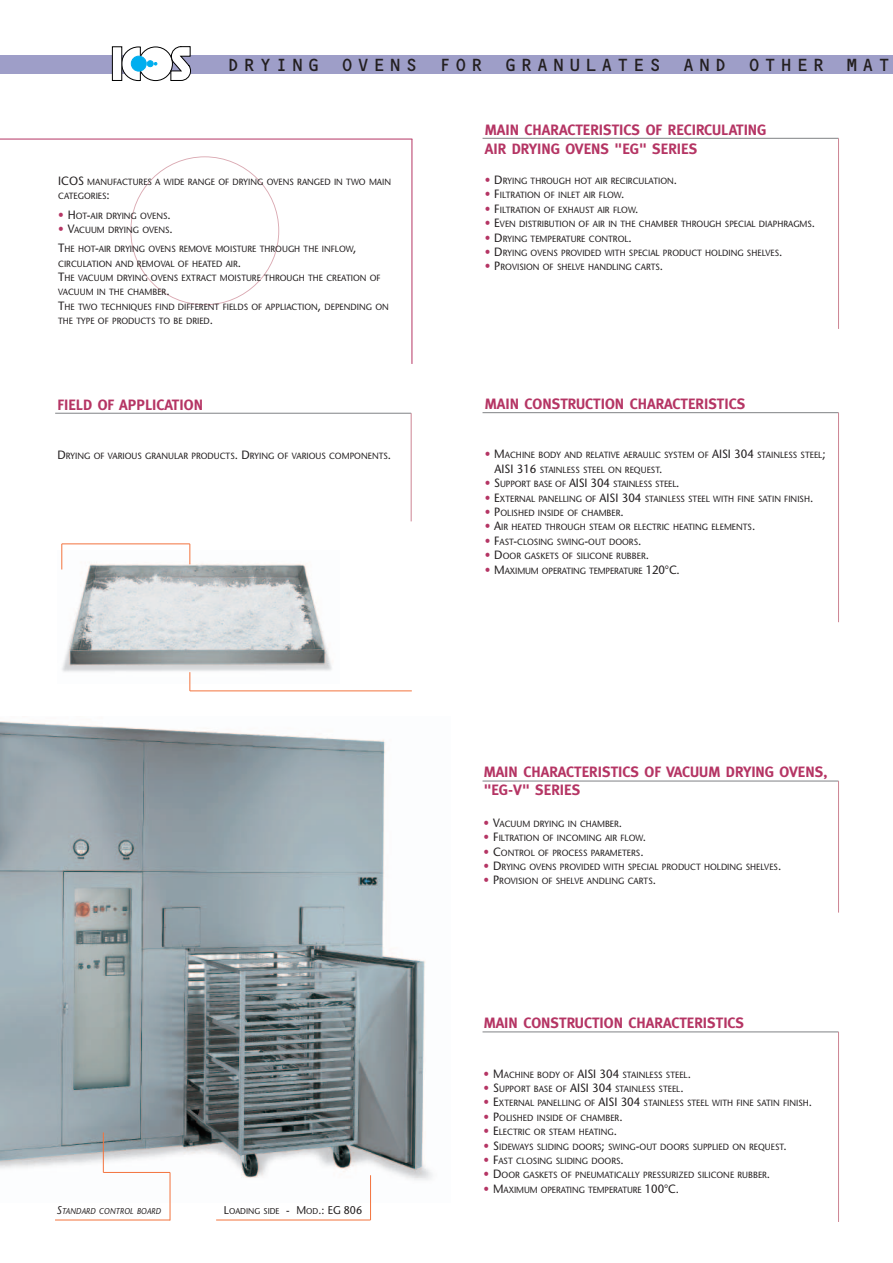
<style>
.page{position:relative;width:893px;height:1263px;background:#fff}
.page>*{position:absolute;margin:0;border:0;box-sizing:border-box;transform-origin:0 0}
.t1{font:18px "OCRB";letter-spacing:.175em;color:#231f20}
.t2{font:700 15px/18px "Meta";color:#b53564}
.t3{font:9px/14.4px "Stone Sans";color:#231f20;scale:.95 1}
.t4{font:9px "Stone Sans";color:#231f20;scale:.94 1}
.t5{font:8.4px "Stone Sans";color:#231f20;scale:.94 1}
.t6{font:italic 8.4px "Stone Sans";color:#231f20;scale:.94 1}
.s1{font-size:12px}
.s2{font-size:12px;color:#b53564}
.s3{font-size:11.25px}
</style>
<div class="page">
<img style="left:61px;top:551px;width:271px;height:133px">
<img style="left:0;top:721px;width:433px;height:481px">
<hr style="left:216px;top:1220px;width:155px;height:1px;background:#f3733d">
<hr style="left:55px;top:1220px;width:115px;height:1px;background:#f3733d">
<hr style="left:370px;top:1175px;width:1px;height:45px;background:#f3733d">
<hr style="left:103px;top:1172px;width:67px;height:1px;background:#f3733d">
<hr style="left:170px;top:1172px;width:1px;height:48px;background:#f3733d">
<hr style="left:103px;top:1132px;width:1px;height:40px;background:#f3733d">
<hr style="left:62px;top:544px;width:128px;height:1px;background:#f3733d">
<svg style="left:61px;top:544px;width:1px;height:25px"></svg>
<svg style="left:190px;top:544px;width:1px;height:20px"></svg>
<svg style="left:190px;top:672px;width:1px;height:19px"></svg>
<hr style="left:190px;top:691px;width:222px;height:1px;background:#f3733d">
<svg style="left:130px;top:156px;width:149px;height:149px"></svg>
<div style="left:0;top:55px;width:893px;height:19px;background:#9e9ec8"></div>
<div style="left:139px;top:47px;width:33px;height:34px;background:#fff;border-radius:50%"></div>
<div style="left:138px;top:47px;width:35px;height:34px;border:1px solid #000;border-radius:50%"></div>
<svg style="left:122px;top:46px;width:19px;height:35px"></svg>
<div style="left:112px;top:47px;width:10px;height:33px;background:#fff"></div>
<div style="left:112px;top:46px;width:10px;height:35px;border:1px solid #000"></div>
<svg style="left:170px;top:46px;width:21px;height:35px"></svg>
<div style="left:131px;top:56px;width:15px;height:15px;background:#00aeef;border-radius:50%"></div>
<div style="left:131px;top:56px;width:15px;height:15px;border:1px solid #00aeef;border-radius:50%"></div>
<svg style="left:147px;top:61px;width:10px;height:6px"></svg>
<hr style="left:482px;top:780px;width:356px;height:1px;background:#808285">
<hr style="left:838px;top:781px;width:1px;height:131px;background:#cd8493">
<hr style="left:482px;top:1031px;width:356px;height:1px;background:#808285">
<hr style="left:838px;top:1032px;width:1px;height:190px;background:#cd8493">
<hr style="left:411px;top:139px;width:1px;height:225px;background:#b53564">
<hr style="left:0;top:139px;width:412px;height:1px;background:#b53564">
<hr style="left:482px;top:138px;width:356px;height:1px;background:#808285">
<hr style="left:838px;top:138px;width:1px;height:191px;background:#cd8493">
<hr style="left:482px;top:412px;width:356px;height:1px;background:#808285">
<hr style="left:838px;top:413px;width:1px;height:209px;background:#cd8493">
<hr style="left:55px;top:413px;width:356px;height:1px;background:#808285">
<hr style="left:411px;top:413px;width:1px;height:108px;background:#cd8493">
<h1 class="t1" style="left:227px;top:58px;width:665px">DRYING OVENS FOR GRANULATES AND OTHER MAT</h1>
<h2 class="t2" style="left:485px;top:120px;width:283px;line-height:19.5px">MAIN CHARACTERISTICS OF RECIRCULATING<br>AIR DRYING OVENS "EG" SERIES</h2>
<p class="t3" style="left:58px;top:175px;width:352px"><span class="s1">ICOS</span> MANUFACTURES A WIDE RANGE OF DRYING OVENS RANGED IN TWO MAIN<br>CATEGORIES<span class="s1">:</span></p>
<p class="t3" style="left:58px;top:209px;width:120px"><span class="s2">•</span> <span class="s1">H</span>OT<span class="s1">-</span>AIR DRYING OVENS<span class="s1">.</span></p>
<p class="t3" style="left:58px;top:221px;width:315px;line-height:19.4px"><span class="s2">•</span> <span class="s1">V</span>ACUUM DRYING OVENS<span class="s1">.<br>T</span>HE HOT<span class="s1">-</span>AIR DRYING OVENS REMOVE MOISTURE THROUGH THE INFLOW<span class="s1">,</span></p>
<p class="t3" style="left:58px;top:257px;width:350px">CIRCULATION AND REMOVAL OF HEATED AIR<span class="s1">.<br>T</span>HE VACUUM DRYING OVENS EXTRACT MOISTURE THROUGH THE CREATION OF VACUUM IN THE CHAMBER<span class="s1">.<br>T</span>HE TWO TECHNIQUES FIND DIFFERENT FIELDS OF APPLIACTION<span class="s1">,</span> DEPENDING ON THE TYPE OF PRODUCTS TO BE DRIED<span class="s1">.</span></p>
<p class="t3" style="left:485px;top:175px;width:204px"><span class="s2">•</span> <span class="s1">D</span>RYING THROUGH HOT AIR RECIRCULATION<span class="s1">.</span></p>
<p class="t3" style="left:485px;top:189px;width:149px"><span class="s2">•</span> <span class="s1">F</span>ILTRATION OF INLET AIR FLOW<span class="s1">.</span></p>
<p class="t3" style="left:485px;top:203px;width:163px"><span class="s2">•</span> <span class="s1">F</span>ILTRATION OF EXHAUST AIR FLOW<span class="s1">.</span></p>
<p class="t3" style="left:485px;top:218px;width:349px"><span class="s2">•</span> <span class="s1">E</span>VEN DISTRIBUTION OF AIR IN THE CHAMBER THROUGH SPECIAL DIAPHRAGMS<span class="s1">.</span></p>
<p class="t3" style="left:485px;top:232px;width:156px"><span class="s2">•</span> <span class="s1">D</span>RYING TEMPERATURE CONTROL<span class="s1">.</span></p>
<p class="t3" style="left:485px;top:247px;width:315px"><span class="s2">•</span> <span class="s1">D</span>RYING OVENS PROVIDED WITH SPECIAL PRODUCT HOLDING SHELVES<span class="s1">.</span></p>
<p class="t3" style="left:485px;top:261px;width:189px"><span class="s2">•</span> <span class="s1">P</span>ROVISION OF SHELVE HANDLING CARTS<span class="s1">.</span></p>
<h2 class="t2" style="left:57px;top:395px;width:147px">FIELD OF APPLICATION</h2>
<h2 class="t2" style="left:485px;top:395px;width:262px">MAIN CONSTRUCTION CHARACTERISTICS</h2>
<p class="t3" style="left:57px;top:450px;width:353px"><span class="s1">D</span>RYING OF VARIOUS GRANULAR PRODUCTS<span class="s1">. D</span>RYING OF VARIOUS COMPONENTS<span class="s1">.</span></p>
<p class="t3" style="left:495px;top:449px;width:350px;text-indent:-10px"><span class="s2">•</span> <span class="s1">M</span>ACHINE BODY AND RELATIVE AERAULIC SYSTEM OF <span class="s1">AISI 304</span> STAINLESS STEEL<span class="s1">;<br>AISI 316</span> STAINLESS STEEL ON REQUEST<span class="s1">.</span></p>
<p class="t3" style="left:485px;top:478px;width:207px"><span class="s2">•</span> <span class="s1">S</span>UPPORT BASE OF <span class="s1">AISI 304</span> STAINLESS STEEL<span class="s1">.</span></p>
<p class="t3" style="left:485px;top:492px;width:347px"><span class="s2">•</span> <span class="s1">E</span>XTERNAL PANELLING OF <span class="s1">AISI 304</span> STAINLESS STEEL WITH FINE SATIN FINISH<span class="s1">.</span></p>
<p class="t3" style="left:485px;top:507px;width:148px"><span class="s2">•</span> <span class="s1">P</span>OLISHED INSIDE OF CHAMBER<span class="s1">.</span></p>
<p class="t3" style="left:485px;top:521px;width:286px"><span class="s2">•</span> <span class="s1">A</span>IR HEATED THROUGH STEAM OR ELECTRIC HEATING ELEMENTS<span class="s1">.</span></p>
<p class="t3" style="left:485px;top:535px;width:166px"><span class="s2">•</span> <span class="s1">F</span>AST<span class="s1">-</span>CLOSING SWING<span class="s1">-</span>OUT DOORS<span class="s1">.</span></p>
<p class="t3" style="left:485px;top:550px;width:174px"><span class="s2">•</span> <span class="s1">D</span>OOR GASKETS OF SILICONE RUBBER<span class="s1">.</span></p>
<p class="t3" style="left:485px;top:564px;width:207px"><span class="s2">•</span> <span class="s1">M</span>AXIMUM OPERATING TEMPERATURE <span class="s1">120°C.</span></p>
<h2 class="t2" style="left:484px;top:763px;width:345px">MAIN CHARACTERISTICS OF VACUUM DRYING OVENS, "EG-V" SERIES</h2>
<p class="t3" style="left:484px;top:817px;width:147px"><span class="s2">•</span> <span class="s1">V</span>ACUUM DRYING IN CHAMBER<span class="s1">.</span></p>
<p class="t3" style="left:484px;top:832px;width:173px"><span class="s2">•</span> <span class="s1">F</span>ILTRATION OF INCOMING AIR FLOW<span class="s1">.</span></p>
<p class="t3" style="left:484px;top:846px;width:170px"><span class="s2">•</span> <span class="s1">C</span>ONTROL OF PROCESS PARAMETERS<span class="s1">.</span></p>
<p class="t3" style="left:484px;top:861px;width:315px"><span class="s2">•</span> <span class="s1">D</span>RYING OVENS PROVIDED WITH SPECIAL PRODUCT HOLDING SHELVES<span class="s1">.</span></p>
<p class="t3" style="left:484px;top:875px;width:183px"><span class="s2">•</span> <span class="s1">P</span>ROVISION OF SHELVE ANDLING CARTS<span class="s1">.</span></p>
<h2 class="t2" style="left:484px;top:1014px;width:262px">MAIN CONSTRUCTION CHARACTERISTICS</h2>
<p class="t3" style="left:484px;top:1068px;width:220px"><span class="s2">•</span> <span class="s1">M</span>ACHINE BODY OF <span class="s1">AISI 304</span> STAINLESS STEEL<span class="s1">.</span></p>
<p class="t3" style="left:484px;top:1083px;width:212px"><span class="s2">•</span> <span class="s1">S</span>UPPORT BASE OF <span class="s1">AISI 304</span> STAINLESS STEEL<span class="s1">.</span></p>
<p class="t3" style="left:484px;top:1097px;width:347px"><span class="s2">•</span> <span class="s1">E</span>XTERNAL PANELLING OF <span class="s1">AISI 304</span> STAINLESS STEEL WITH FINE SATIN FINISH<span class="s1">.</span></p>
<p class="t3" style="left:484px;top:1111px;width:148px"><span class="s2">•</span> <span class="s1">P</span>OLISHED INSIDE OF CHAMBER<span class="s1">.</span></p>
<p class="t3" style="left:484px;top:1126px;width:142px"><span class="s2">•</span> <span class="s1">E</span>LECTRIC OR STEAM HEATING<span class="s1">.</span></p>
<p class="t3" style="left:484px;top:1140px;width:321px"><span class="s2">•</span> <span class="s1">S</span>IDEWAYS SLIDING DOORS<span class="s1">;</span> SWING<span class="s1">-</span>OUT DOORS SUPPLIED ON REQUEST<span class="s1">.</span></p>
<p class="t3" style="left:484px;top:1155px;width:149px"><span class="s2">•</span> <span class="s1">F</span>AST CLOSING SLIDING DOORS<span class="s1">.</span></p>
<p class="t3" style="left:484px;top:1169px;width:303px"><span class="s2">•</span> <span class="s1">D</span>OOR GASKETS OF PNEUMATICALLY PRESSURIZED SILICONE RUBBER<span class="s1">.</span></p>
<p class="t4" style="left:484px;top:1186px;width:209px"><span class="s2">•</span> <span class="s1">M</span>AXIMUM OPERATING TEMPERATURE <span class="s1">100°C.</span></p>
<p class="t6" style="left:57px;top:1208px;width:113px"><span class="s3">S</span>TANDARD CONTROL BOARD</p>
<p class="t5" style="left:224px;top:1208px;width:148px"><span class="s3">L</span>OADING SIDE <span class="s3">- M</span>OD<span class="s3">.: EG 806</span></p>
</div>
